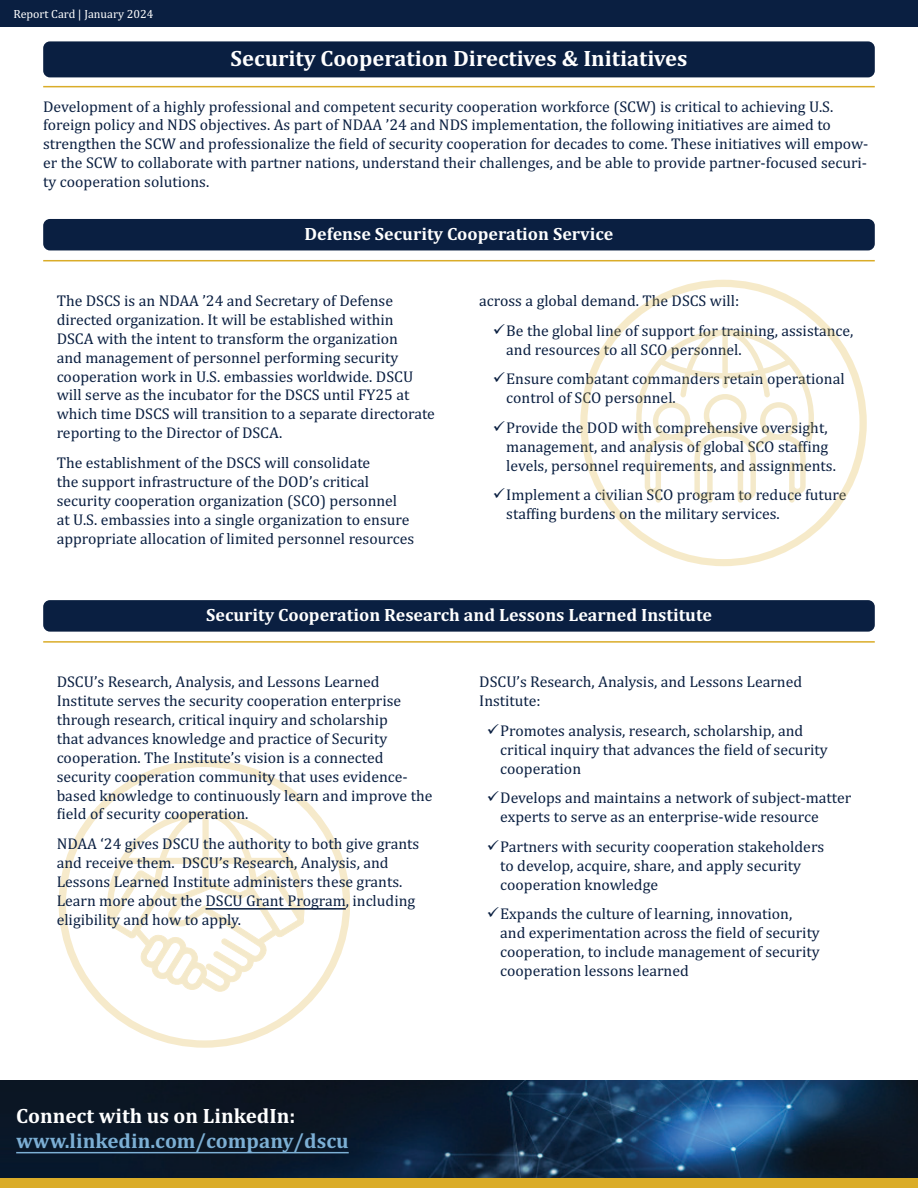
<style>
.page{position:relative;width:918px;height:1188px;background:#fff}
.page>*{position:absolute;margin:0;border:0;box-sizing:border-box;transform-origin:0 0}
.Title_Page_Header___Rule{font:700 22.5px "Cambria";color:#fff}
.Footer_Header_1{font:700 21px "Cambria";color:#7cafd4}
.Footer_Header_1-2{font:700 21px "Cambria";color:#fff}
.Title_Page_Header___Rule_Sub{font:700 18px "Cambria";color:#fff}
.Bullets{font:15.75px/18.9px "Cambria";color:#0a1f41}
.t1{font:12px "Cambria";color:#fff}
</style>
<div class="page">
<div style="left:0;top:0;width:918px;height:27px;background:#0a1f41"></div>
<div style="left:0;top:1177px;width:918px;height:11px;background:#daac28"></div>
<svg style="left:59px;top:760px;width:291px;height:288px"></svg>
<svg style="left:107px;top:811px;width:197px;height:181px"></svg>
<div style="left:43px;top:219px;width:832px;height:31px;background:#0a1f41;border-radius:7px"></div>
<hr style="left:43px;top:260px;width:832px;height:1px;background:#daac28">
<div style="left:43px;top:600px;width:832px;height:32px;background:#0a1f41;border-radius:7px"></div>
<hr style="left:43px;top:641px;width:832px;height:2px;background:#daac28">
<hr style="left:206px;top:908px;width:140px;height:2px;background:#0a1f41">
<img style="left:0;top:1080px;width:918px;height:97px">
<hr style="left:16px;top:1152px;width:333px;height:1px;background:#7cafd4">
<svg style="left:580px;top:280px;width:287px;height:286px"></svg>
<svg style="left:636px;top:330px;width:178px;height:173px"></svg>
<div style="left:43px;top:41px;width:832px;height:36px;background:#0a1f41;border-radius:7px"></div>
<hr style="left:43px;top:86px;width:832px;height:1px;background:#daac28">
<p class="t1" style="left:14px;top:7px;width:141px">Report Card | January 2024</p>
<p class="Title_Page_Header___Rule" style="left:230px;top:42px;width:459px">Security Cooperation Directives &amp; Initiatives</p>
<p class="Bullets" style="left:43px;top:97px;width:827px">Development of a highly professional and competent security cooperation workforce (SCW) is critical to achieving U.S. foreign policy and NDS objectives. As part of NDAA ’24 and NDS implementation, the following initiatives are aimed to strengthen the SCW and professionalize the field of security cooperation for decades to come. These initiatives will empow&shy;er the SCW to collaborate with partner nations, understand their challenges, and be able to provide partner-focused securi&shy;ty cooperation solutions.</p>
<p class="Title_Page_Header___Rule_Sub" style="left:305px;top:221px;width:310px">Defense Security Cooperation Service</p>
<p class="Bullets" style="left:57px;top:291px;width:380px">The DSCS is an NDAA ’24 and Secretary of Defense directed organization. It will be established within<br>DSCA with the intent to transform the organization<br>and management of personnel performing security cooperation work in U.S. embassies worldwide. DSCU will serve as the incubator for the DSCS until FY25 at which time DSCS will transition to a separate directorate reporting to the Director of DSCA.</p>
<p class="Bullets" style="left:57px;top:453px;width:359px">The establishment of the DSCS will consolidate<br>the support infrastructure of the DOD’s critical security cooperation organization (SCO) personnel<br>at U.S. embassies into a single organization to ensure appropriate allocation of limited personnel resources</p>
<p class="Bullets" style="left:479px;top:291px;width:261px">across a global demand. The DSCS will:</p>
<p class="Bullets" style="left:506px;top:321px;width:349px;text-indent:-14px">✓Be the global line of support for training, assistance, and resources to all SCO personnel.</p>
<p class="Bullets" style="left:506px;top:369px;width:340px;text-indent:-14px">✓Ensure combatant commanders retain operational control of SCO personnel.</p>
<p class="Bullets" style="left:506px;top:418px;width:331px;text-indent:-14px">✓Provide the DOD with comprehensive oversight, management, and analysis of global SCO staffing levels, personnel requirements, and assignments.</p>
<p class="Bullets" style="left:506px;top:485px;width:342px;text-indent:-14px">✓Implement a civilian SCO program to reduce future staffing burdens on the military services.</p>
<p class="Title_Page_Header___Rule_Sub" style="left:206px;top:602px;width:507px">Security Cooperation Research and Lessons Learned Institute</p>
<p class="Bullets" style="left:57px;top:672px;width:377px">DSCU’s Research, Analysis, and Lessons Learned Institute serves the security cooperation enterprise through research, critical inquiry and scholarship<br>that advances knowledge and practice of Security cooperation. The Institute’s vision is a connected security cooperation community that uses evidence&shy;based knowledge to continuously learn and improve the field of security cooperation.</p>
<p class="Bullets" style="left:57px;top:834px;width:364px">NDAA ‘24 gives DSCU the authority to both give grants and receive them. DSCU’s Research, Analysis, and Lessons Learned Institute administers these grants.<br>Learn more about the DSCU Grant Program, including eligibility and how to apply.</p>
<p class="Bullets" style="left:479px;top:672px;width:324px">DSCU’s Research, Analysis, and Lessons Learned<br>Institute:</p>
<p class="Bullets" style="left:500px;top:721px;width:329px;text-indent:-14px">✓Promotes analysis, research, scholarship, and critical inquiry that advances the field of security cooperation</p>
<p class="Bullets" style="left:500px;top:788px;width:353px;text-indent:-14px">✓Develops and maintains a network of subject-matter experts to serve as an enterprise-wide resource</p>
<p class="Bullets" style="left:500px;top:837px;width:326px;text-indent:-14px">✓Partners with security cooperation stakeholders to develop, acquire, share, and apply security cooperation knowledge</p>
<p class="Bullets" style="left:500px;top:904px;width:321px;text-indent:-14px">✓Expands the culture of learning, innovation, and experimentation across the field of security cooperation, to include management of security cooperation lessons learned</p>
<p class="Footer_Header_1-2" style="left:16px;top:1101px;width:281px">Connect with us on LinkedIn:</p>
<p class="Footer_Header_1" style="left:16px;top:1126px;width:334px">www.linkedin.com/company/dscu</p>
</div>
